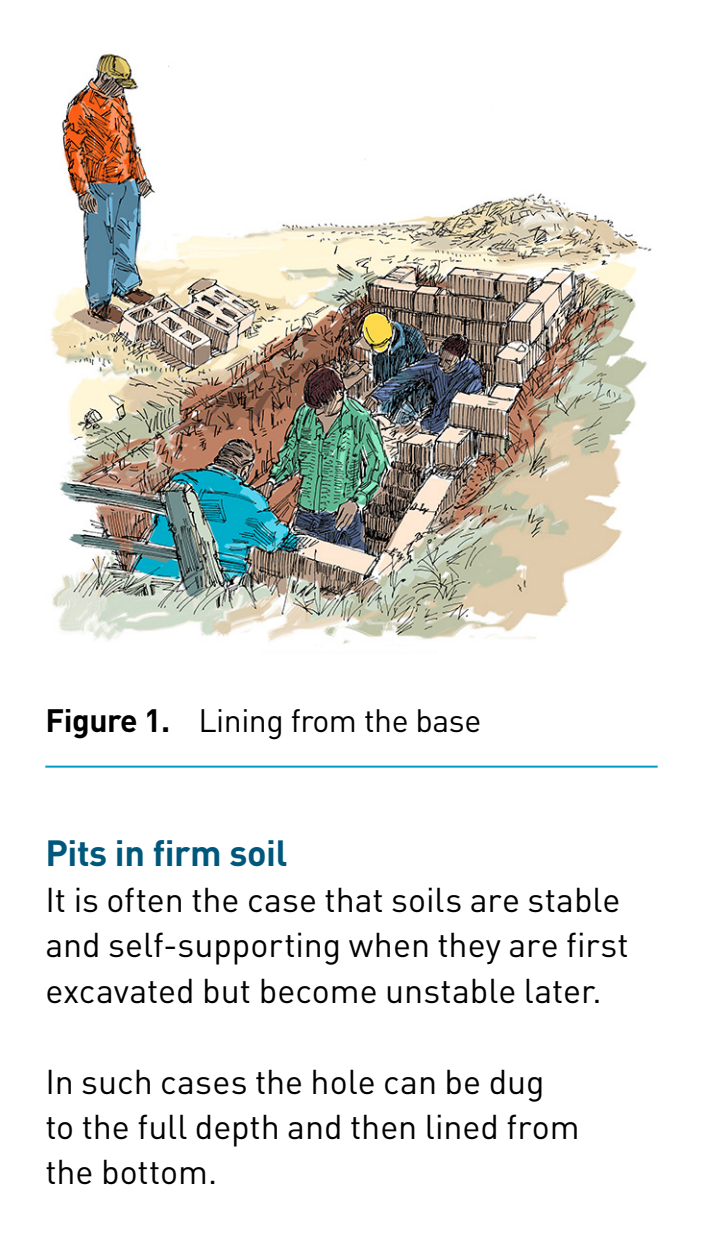
<style>
.page{position:relative;width:703px;height:1248px;background:#fff}
.page>*{position:absolute;margin:0;border:0;box-sizing:border-box;transform-origin:0 0}
.t1{font:700 36px "DINOT";letter-spacing:-.01em;color:#00577c}
.t2{font:34px/45.2px "DINOT";color:#000}
.t3{font:32px "DINOT";letter-spacing:-.015em;color:#000}
.s1{font-weight:700}
</style>
<div class="page">
<hr style="left:45px;top:765px;width:613px;height:2px;background:#009ac7">
<img style="left:50px;top:51px;width:602px;height:593px">
<p class="t3" style="left:45px;top:700px;width:437px"><span class="s1">Figure 1.</span> Lining from the base</p>
<p class="t1" style="left:45px;top:829px;width:244px">Pits in firm soil</p>
<p class="t2" style="left:45px;top:876px;width:585px">It is often the case that soils are stable and self-supporting when they are first excavated but become unstable later.</p>
<p class="t2" style="left:45px;top:1057px;width:536px">In such cases the hole can be dug to the full depth and then lined from the bottom.</p>
</div>
